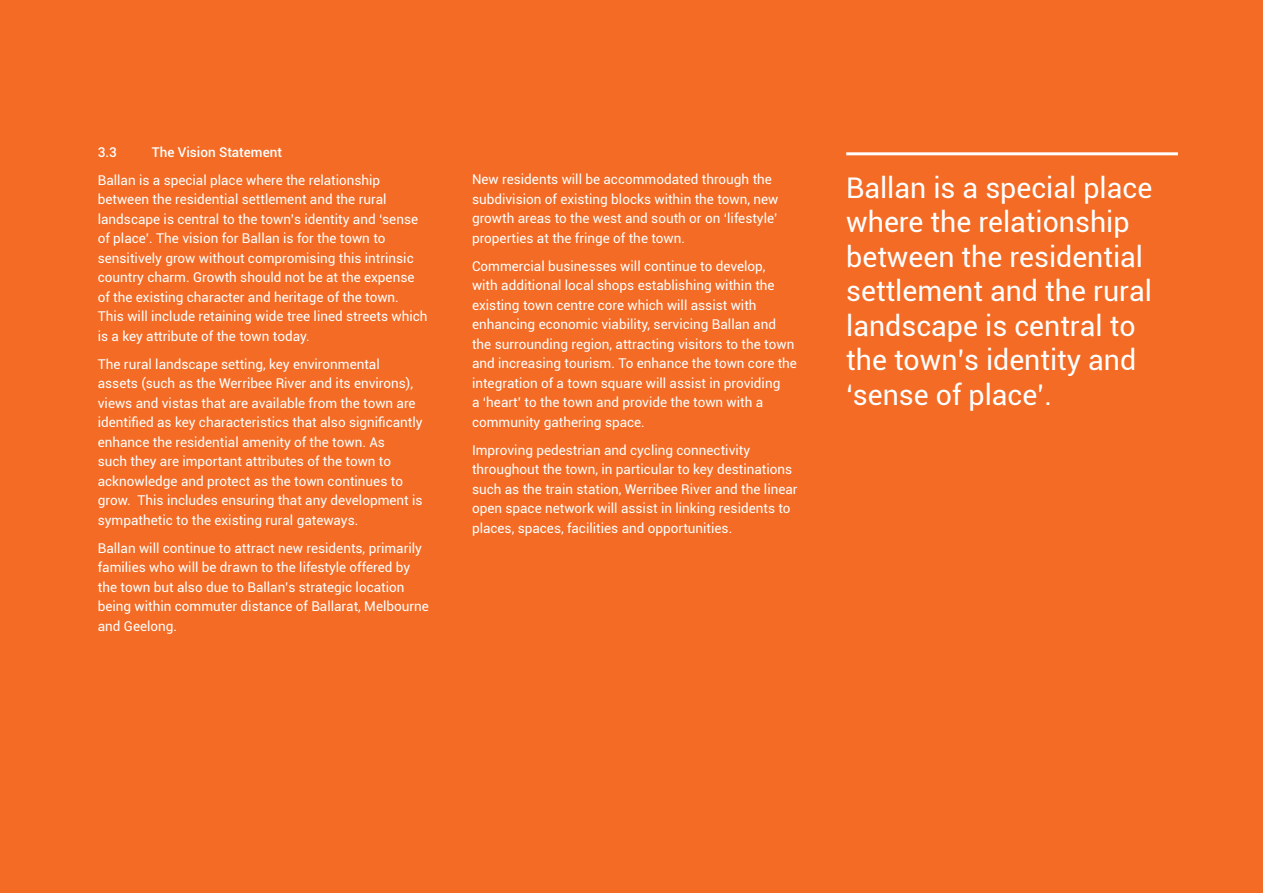
<style>
.page{position:relative;width:1263px;height:893px;background:#f36b24}
.page>*{position:absolute;margin:0;border:0;box-sizing:border-box;transform-origin:0 0}
.t1{font:28.5px/34.5px "Roboto";color:#fff}
.t2{font:13.5px/19.5px "Roboto";color:#fff}
.t3{font:500 13.5px "Roboto";color:#fff}
</style>
<div class="page">
<hr style="left:846px;top:152px;width:332px;height:3px;background:#fff">
<p class="t3" style="left:98px;top:142px;width:21px">3.3</p>
<p class="t3" style="left:152px;top:142px;width:132px">The Vision Statement</p>
<p class="t2" style="left:98px;top:170px;width:331px">Ballan is a special place where the relationship between the residential settlement and the rural landscape is central to the town’s identity and ‘sense of place’. The vision for Ballan is for the town to sensitively grow without compromising this intrinsic country charm. Growth should not be at the expense of the existing character and heritage of the town.<br>This will include retaining wide tree lined streets which is a key attribute of the town today.</p>
<p class="t2" style="left:98px;top:354px;width:326px">The rural landscape setting, key environmental assets (such as the Werribee River and its environs), views and vistas that are available from the town are identified as key characteristics that also significantly enhance the residential amenity of the town. As<br>such they are important attributes of the town to acknowledge and protect as the town continues to grow. This includes ensuring that any development is sympathetic to the existing rural gateways.</p>
<p class="t2" style="left:98px;top:538px;width:333px">Ballan will continue to attract new residents, primarily families who will be drawn to the lifestyle offered by the town but also due to Ballan’s strategic location being within commuter distance of Ballarat, Melbourne and Geelong.</p>
<p class="t2" style="left:472px;top:169px;width:308px">New residents will be accommodated through the subdivision of existing blocks within the town, new growth areas to the west and south or on ‘lifestyle’ properties at the fringe of the town.</p>
<p class="t2" style="left:472px;top:256px;width:326px">Commercial businesses will continue to develop,<br>with additional local shops establishing within the existing town centre core which will assist with enhancing economic viability, servicing Ballan and the surrounding region, attracting visitors to the town and increasing tourism. To enhance the town core the integration of a town square will assist in providing<br>a ‘heart’ to the town and provide the town with a community gathering space.</p>
<p class="t2" style="left:472px;top:440px;width:327px">Improving pedestrian and cycling connectivity throughout the town, in particular to key destinations such as the train station, Werribee River and the linear open space network will assist in linking residents to places, spaces, facilities and opportunities.</p>
<h1 class="t1" style="left:846px;top:169px;width:307px">Ballan is a special place where the relationship between the residential settlement and the rural landscape is central to the town’s identity and ‘sense of place’.</h1>
</div>
